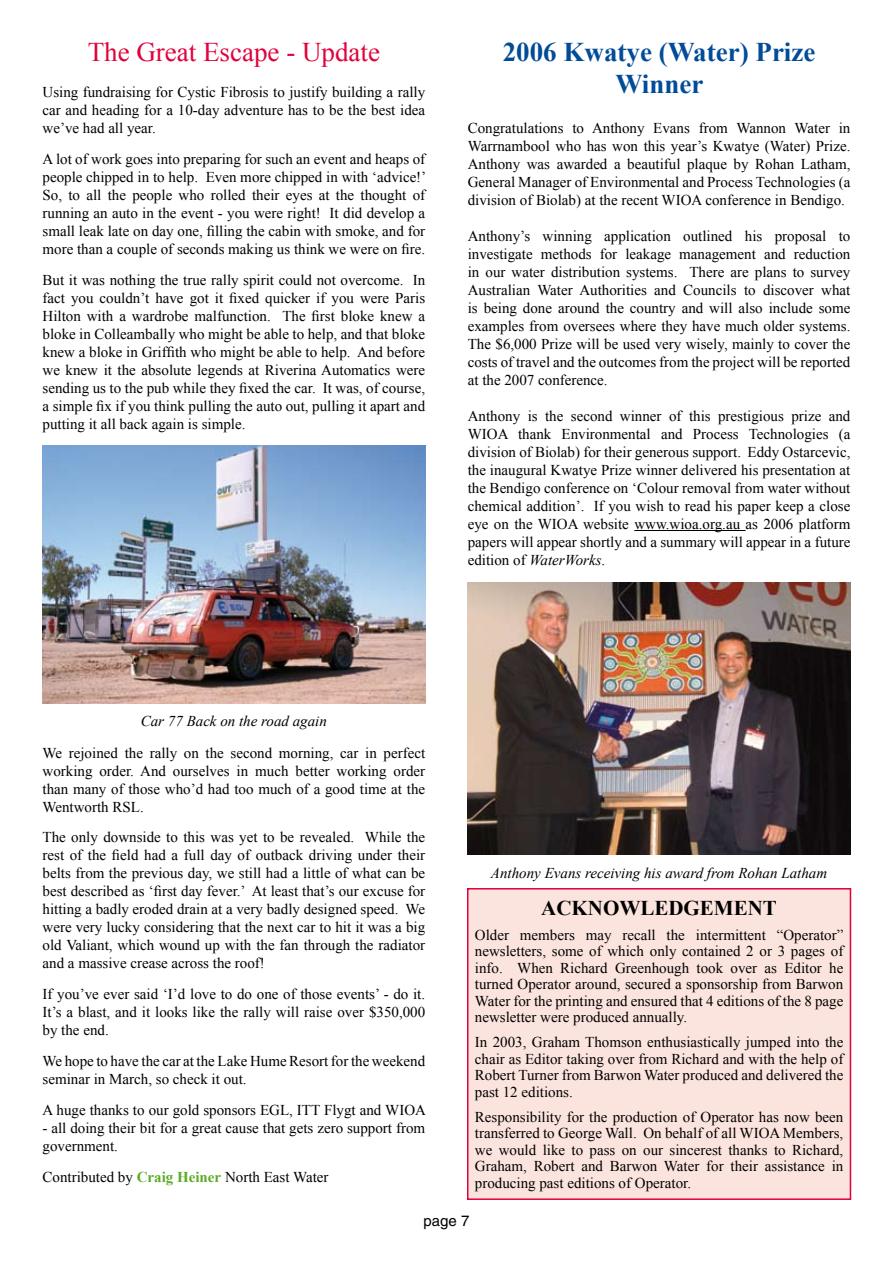
<style>
.page{position:relative;width:893px;height:1263px;background:#fff}
.page>*{position:absolute;margin:0;border:0;box-sizing:border-box;transform-origin:0 0}
.t1{font:700 27px/32.4px "Times New Roman";color:#004c99;text-align:center}
.t2{font:27px "Times New Roman";color:#e2003b}
.t3{font:700 21px "Times New Roman";color:#000}
.t4{font:15px/18px "Times New Roman";color:#000;text-align:justify}
.t5{font:italic 15px "Times New Roman";color:#000}
.t6{font:15px "Helvetica";color:#000}
.s1{font-style:italic}
.s2{font-weight:700;color:#5bac26}
</style>
<div class="page">
<img style="left:43px;top:445px;width:382px;height:258px">
<hr style="left:634px;top:530px;width:111px;height:1px;background:#000">
<img style="left:468px;top:583px;width:382px;height:272px">
<div style="left:468px;top:889px;width:382px;height:310px;background:#fce4de"></div>
<div style="left:467px;top:888px;width:384px;height:312px;border:2px solid #e2003b"></div>
<h1 class="t2" style="left:88px;top:34px;width:294px">The Great Escape - Update</h1>
<p class="t4" style="left:43px;top:83px;width:384px">Using fundraising for Cystic Fibrosis to justify building a rally car and heading for a 10-day adventure has to be the best idea we’ve had all year.</p>
<p class="t4" style="left:43px;top:150px;width:385px">A lot of work goes into preparing for such an event and heaps of people chipped in to help. Even more chipped in with ‘advice!’ So, to all the people who rolled their eyes at the thought of running an auto in the event - you were right! It did develop a small leak late on day one, filling the cabin with smoke, and for more than a couple of seconds making us think we were on fire.</p>
<p class="t4" style="left:43px;top:271px;width:384px">But it was nothing the true rally spirit could not overcome. In fact you couldn’t have got it fixed quicker if you were Paris Hilton with a wardrobe malfunction. The first bloke knew a bloke in Colleambally who might be able to help, and that bloke knew a bloke in Griffith who might be able to help. And before we knew it the absolute legends at Riverina Automatics were sending us to the pub while they fixed the car. It was, of course, a simple fix if you think pulling the auto out, pulling it apart and putting it all back again is simple.</p>
<h1 class="t1" style="left:503px;top:35px;width:314px">2006 Kwatye (Water) Prize<br>Winner</h1>
<p class="t4" style="left:468px;top:119px;width:384px">Congratulations to Anthony Evans from Wannon Water in Warrnambool who has won this year’s Kwatye (Water) Prize.<br>Anthony was awarded a beautiful plaque by Rohan Latham, General Manager of Environmental and Process Technologies (a division of Biolab) at the recent WIOA conference in Bendigo.</p>
<p class="t4" style="left:468px;top:227px;width:384px">Anthony’s winning application outlined his proposal to investigate methods for leakage management and reduction in our water distribution systems. There are plans to survey Australian Water Authorities and Councils to discover what is being done around the country and will also include some examples from oversees where they have much older systems.<br>The $6,000 Prize will be used very wisely, mainly to cover the costs of travel and the outcomes from the project will be reported at the 2007 conference.</p>
<p class="t4" style="left:468px;top:407px;width:384px">Anthony is the second winner of this prestigious prize and WIOA thank Environmental and Process Technologies (a division of Biolab) for their generous support. Eddy Ostarcevic, the inaugural Kwatye Prize winner delivered his presentation at the Bendigo conference on ‘Colour removal from water without chemical addition’. If you wish to read his paper keep a close eye on the WIOA website www.wioa.org.au as 2006 platform papers will appear shortly and a summary will appear in a future edition of <span class="s1">WaterWorks</span>.</p>
<p class="t5" style="left:141px;top:711px;width:188px">Car 77 Back on the road again</p>
<p class="t4" style="left:43px;top:743px;width:384px">We rejoined the rally on the second morning, car in perfect working order. And ourselves in much better working order than many of those who’d had too much of a good time at the Wentworth RSL.</p>
<p class="t4" style="left:43px;top:828px;width:384px">The only downside to this was yet to be revealed. While the rest of the field had a full day of outback driving under their belts from the previous day, we still had a little of what can be best described as ‘first day fever.’ At least that’s our excuse for hitting a badly eroded drain at a very badly designed speed. We were very lucky considering that the next car to hit it was a big old Valiant, which wound up with the fan through the radiator and a massive crease across the roof!</p>
<p class="t4" style="left:43px;top:985px;width:384px">If you’ve ever said ‘I’d love to do one of those events’ - do it.<br>It’s a blast, and it looks like the rally will raise over $350,000 by the end.</p>
<p class="t4" style="left:43px;top:1052px;width:384px">We hope to have the car at the Lake Hume Resort for the weekend seminar in March, so check it out.</p>
<p class="t4" style="left:43px;top:1100px;width:385px">A huge thanks to our gold sponsors EGL, ITT Flygt and WIOA</p>
<p class="t4" style="left:43px;top:1118px;width:384px">- all doing their bit for a great cause that gets zero support from government.</p>
<p class="t4" style="left:43px;top:1167px;width:287px">Contributed by <span class="s2">Craig Heiner</span> North East Water</p>
<p class="t5" style="left:491px;top:862px;width:338px">Anthony Evans receiving his award from Rohan Latham</p>
<h2 class="t3" style="left:541px;top:893px;width:237px">ACKNOWLEDGEMENT</h2>
<p class="t4" style="left:475px;top:926px;width:370px;line-height:16.5px">Older members may recall the intermittent “Operator” newsletters, some of which only contained 2 or 3 pages of info. When Richard Greenhough took over as Editor he turned Operator around, secured a sponsorship from Barwon Water for the printing and ensured that 4 editions of the 8 page newsletter were produced annually.</p>
<p class="t4" style="left:475px;top:1034px;width:370px;line-height:16.5px">In 2003, Graham Thomson enthusiastically jumped into the chair as Editor taking over from Richard and with the help of Robert Turner from Barwon Water produced and delivered the past 12 editions.</p>
<p class="t4" style="left:475px;top:1108px;width:370px;line-height:16.5px">Responsibility for the production of Operator has now been transferred to George Wall. On behalf of all WIOA Members, we would like to pass on our sincerest thanks to Richard, Graham, Robert and Barwon Water for their assistance in producing past editions of Operator.</p>
<p class="t6" style="left:424px;top:1212px;width:47px">page 7</p>
</div>
